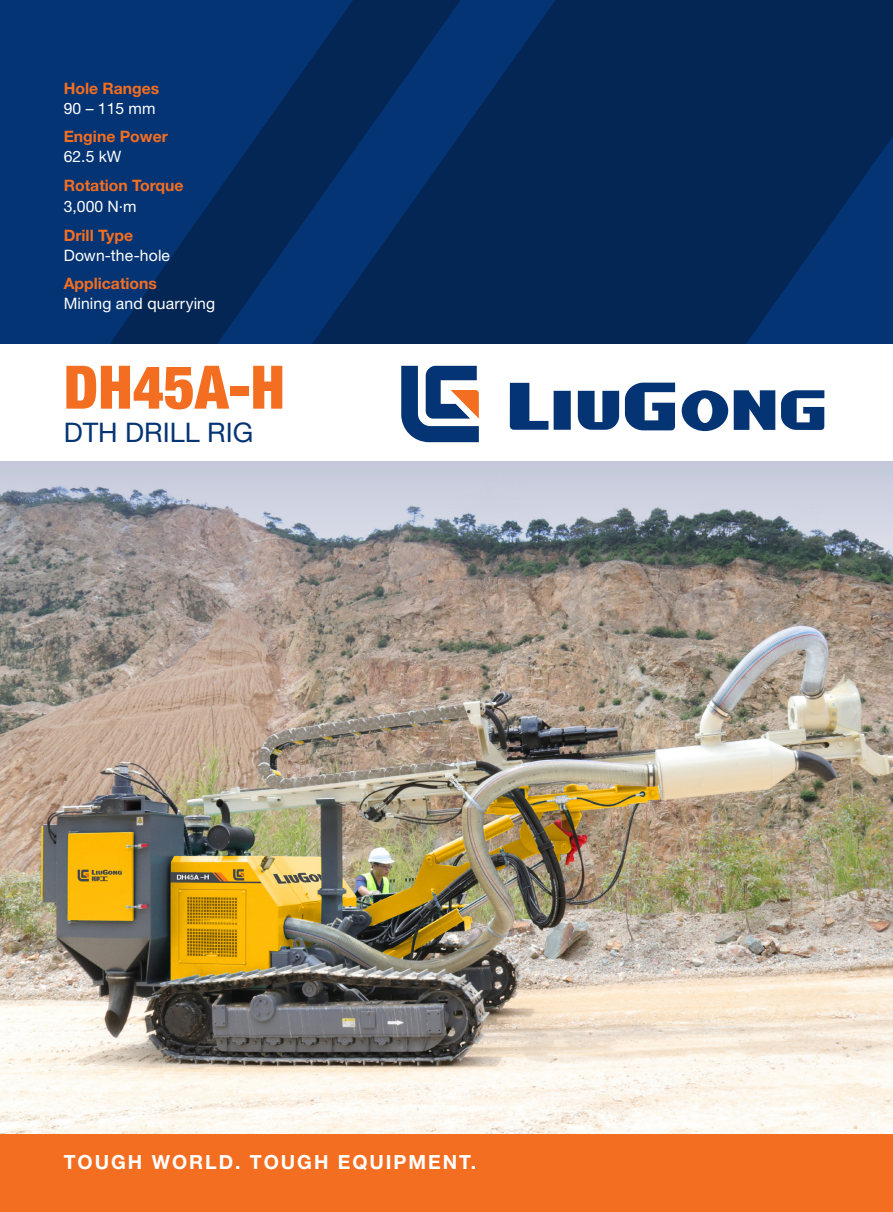
<style>
.page{position:relative;width:893px;height:1212px;background:#fff}
.page>*{position:absolute;margin:0;border:0;box-sizing:border-box;transform-origin:0 0}
.t1{font:900 condensed 60px "Helvetica Neue LT Pro";color:#f36e21}
.t2{font:27px "Helvetica Neue LT Pro";color:#053474}
.t3{font:700 19.5px "Helvetica Neue LT Pro";letter-spacing:.1em;color:#fff}
.t4{font:700 15.75px "Helvetica Neue LT Pro";color:#f36e21}
.t5{font:15.75px "Helvetica Neue LT Pro";letter-spacing:.005em;color:#fff}
</style>
<div class="page">
<div style="left:0;top:0;width:893px;height:344px;background:#053474"></div>
<svg style="left:110px;top:59px;width:202px;height:285px"></svg>
<svg style="left:312px;top:0;width:581px;height:344px;fill:#032655"></svg>
<div style="left:0;top:1131px;width:893px;height:81px;background:#f36e21"></div>
<svg style="left:510px;top:383px;width:314px;height:48px"></svg>
<svg style="left:401px;top:366px;width:78px;height:76px"></svg>
<img style="left:0;top:670px;width:893px;height:464px">
<img style="left:0;top:461px;width:893px;height:209px">
<p class="t4" style="left:64px;top:79px;width:97px">Hole Ranges</p>
<p class="t5" style="left:64px;top:98px;width:93px">90 – 115 mm</p>
<p class="t4" style="left:64px;top:126px;width:106px">Engine Power</p>
<p class="t5" style="left:64px;top:147px;width:59px">62.5 kW</p>
<p class="t4" style="left:64px;top:176px;width:121px">Rotation Torque</p>
<p class="t5" style="left:64px;top:197px;width:74px">3,000 N·m</p>
<p class="t4" style="left:64px;top:225px;width:71px">Drill Type</p>
<p class="t5" style="left:64px;top:245px;width:108px">Down-the-hole</p>
<p class="t4" style="left:64px;top:273px;width:95px">Applications</p>
<p class="t5" style="left:64px;top:294px;width:153px">Mining and quarrying</p>
<p class="t1" style="left:64px;top:351px;width:223px">DH45A-H</p>
<p class="t2" style="left:64px;top:416px;width:191px">DTH DRILL RIG</p>
<p class="t3" style="left:64px;top:1150px;width:414px">TOUGH WORLD. TOUGH EQUIPMENT.</p>
</div>
